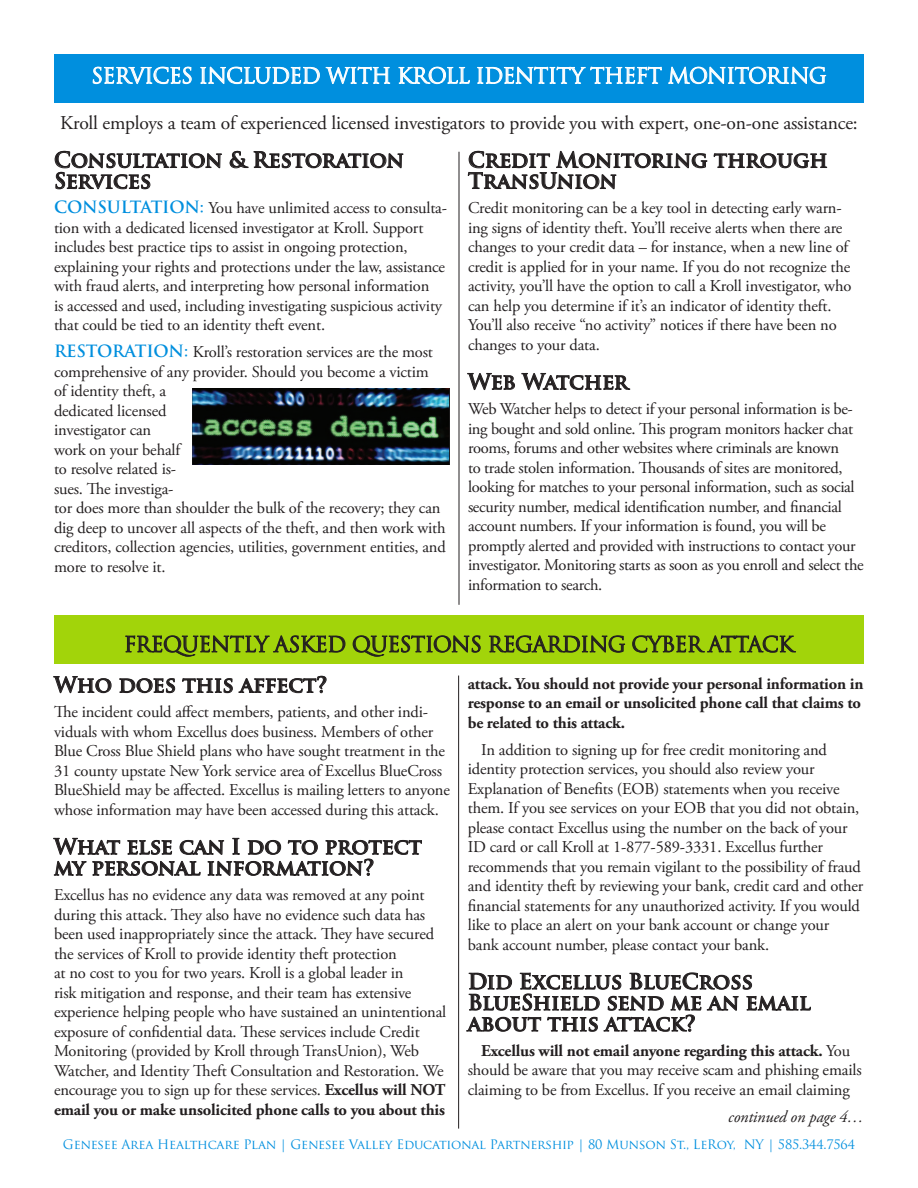
<style>
.page{position:relative;width:918px;height:1188px;background:#fff}
.page>*{position:absolute;margin:0;border:0;box-sizing:border-box;transform-origin:0 0}
.subhead_2{font:700 21px/21px "Trajan Pro";color:#231f20}
.Headline{font:21px "Trajan Pro";letter-spacing:-.03em;color:#fff}
.Headline-2{font:21px "Trajan Pro";letter-spacing:-.03em;color:#231f20}
.body_text{font:19.5px "Adobe Garamond Pro";letter-spacing:-.01em;color:#231f20}
.body_text-2{font:16.5px/19.5px "Adobe Garamond Pro";letter-spacing:-.01em;color:#231f20}
.body_text-3{font:700 16.5px/19.5px "Adobe Garamond Pro";letter-spacing:-.01em;color:#231f20}
.body_text-4{font:italic 16.5px "Adobe Garamond Pro";letter-spacing:-.01em;color:#231f20}
.t1{font:12.75px "Trajan Pro";letter-spacing:-.015em;color:#008fde}
.s1{font-family:"Trajan Pro";font-weight:700;color:#008fde}
.s2{font-weight:700}
</style>
<div class="page">
<div style="left:54px;top:54px;width:810px;height:49px;background:#008fde"></div>
<svg style="left:93px;top:67px;width:98px;height:17px"></svg>
<svg style="left:201px;top:67px;width:119px;height:17px"></svg>
<svg style="left:326px;top:67px;width:64px;height:17px"></svg>
<svg style="left:399px;top:67px;width:70px;height:17px"></svg>
<svg style="left:477px;top:67px;width:184px;height:17px"></svg>
<svg style="left:668px;top:67px;width:158px;height:18px"></svg>
<svg style="left:230px;top:151px;width:18px;height:17px"></svg>
<svg style="left:254px;top:151px;width:149px;height:18px"></svg>
<svg style="left:55px;top:150px;width:167px;height:40px"></svg>
<svg style="left:714px;top:153px;width:113px;height:16px"></svg>
<svg style="left:468px;top:150px;width:239px;height:40px"></svg>
<svg style="left:467px;top:373px;width:48px;height:18px"></svg>
<svg style="left:522px;top:373px;width:108px;height:18px"></svg>
<hr style="left:459px;top:152px;width:1px;height:453px;background:#231f20">
<svg style="left:53px;top:676px;width:58px;height:18px"></svg>
<svg style="left:119px;top:678px;width:56px;height:16px"></svg>
<svg style="left:182px;top:678px;width:51px;height:16px"></svg>
<svg style="left:239px;top:676px;width:87px;height:18px"></svg>
<svg style="left:53px;top:837px;width:369px;height:39px"></svg>
<div style="left:54px;top:616px;width:810px;height:48px;background:#a2d40a"></div>
<svg style="left:125px;top:636px;width:220px;height:20px"></svg>
<svg style="left:353px;top:636px;width:127px;height:20px"></svg>
<svg style="left:489px;top:636px;width:136px;height:16px"></svg>
<svg style="left:633px;top:636px;width:163px;height:16px"></svg>
<svg style="left:466px;top:972px;width:345px;height:60px"></svg>
<img style="left:192px;top:389px;width:258px;height:76px">
<hr style="left:458px;top:676px;width:1px;height:453px;background:#231f20">
<p class="Headline" style="left:91px;top:62px;width:737px">SERVICES INCLUDED WITH KROLL IDENTITY THEFT MONITORING</p>
<p class="body_text" style="left:60px;top:111px;width:799px">Kroll employs a team of experienced licensed investigators to provide you with expert, one-on-one assistance:</p>
<p class="subhead_2" style="left:54px;top:150px;width:352px">Consultation &amp; Restoration<br>Services</p>
<p class="body_text-2" style="left:54px;top:199px;width:395px"><span class="s1">CONSULTATION:</span> You have unlimited access to consulta&shy;tion with a dedicated licensed investigator at Kroll. Support includes best practice tips to assist in ongoing protection, explaining your rights and protections under the law, assistance with fraud alerts, and interpreting how personal information<br>is accessed and used, including investigating suspicious activity that could be tied to an identity theft event.</p>
<p class="body_text-2" style="left:54px;top:343px;width:393px"><span class="s1">RESTORATION:</span> Kroll’s restoration services are the most comprehensive of any provider. Should you become a victim<br>of identity theft, a<br>dedicated licensed<br>investigator can<br>work on your behalf<br>to resolve related is-<br>sues. The investiga-<br>tor does more than shoulder the bulk of the recovery; they can dig deep to uncover all aspects of the theft, and then work with creditors, collection agencies, utilities, government entities, and more to resolve it.</p>
<p class="subhead_2" style="left:468px;top:150px;width:361px">Credit Monitoring through<br>TransUnion</p>
<p class="body_text-2" style="left:468px;top:199px;width:385px">Credit monitoring can be a key tool in detecting early warn&shy;ing signs of identity theft. You’ll receive alerts when there are changes to your credit data – for instance, when a new line of credit is applied for in your name. If you do not recognize the activity, you’ll have the option to call a Kroll investigator, who can help you determine if it’s an indicator of identity theft.<br>You’ll also receive “no activity” notices if there have been no changes to your data.</p>
<p class="subhead_2" style="left:468px;top:371px;width:162px">Web Watcher</p>
<p class="body_text-2" style="left:468px;top:400px;width:397px">Web Watcher helps to detect if your personal information is be&shy;ing bought and sold online. This program monitors hacker chat rooms, forums and other websites where criminals are known<br>to trade stolen information. Thousands of sites are monitored, looking for matches to your personal information, such as social security number, medical identification number, and financial account numbers. If your information is found, you will be promptly alerted and provided with instructions to contact your investigator. Monitoring starts as soon as you enroll and select the information to search.</p>
<p class="Headline-2" style="left:124px;top:631px;width:672px">FREQUENTLY ASKED QUESTIONS REGARDING CYBER ATTACK</p>
<p class="body_text-3" style="left:468px;top:674px;width:397px">attack. You should not provide your personal information in response to an email or unsolicited phone call that claims to be related to this attack.</p>
<p class="body_text-2" style="left:468px;top:740px;width:397px;text-indent:14px">In addition to signing up for free credit monitoring and identity protection services, you should also review your Explanation of Benefits (EOB) statements when you receive them. If you see services on your EOB that you did not obtain, please contact Excellus using the number on the back of your ID card or call Kroll at 1-877-589-3331. Excellus further recommends that you remain vigilant to the possibility of fraud and identity theft by reviewing your bank, credit card and other financial statements for any unauthorized activity. If you would like to place an alert on your bank account or change your bank account number, please contact your bank.</p>
<p class="subhead_2" style="left:468px;top:971px;width:344px">Did Excellus BlueCross<br>BlueShield send me an email about this attack?</p>
<p class="body_text-2" style="left:468px;top:1042px;width:395px;text-indent:14px"><span class="s2">Excellus will not email anyone regarding this attack.</span> You should be aware that you may receive scam and phishing emails claiming to be from Excellus. If you receive an email claiming</p>
<p class="body_text-4" style="left:728px;top:1107px;width:137px">continued on page 4…</p>
<p class="subhead_2" style="left:54px;top:675px;width:275px">Who does this affect?</p>
<p class="body_text-2" style="left:54px;top:703px;width:397px">The incident could affect members, patients, and other indi&shy;viduals with whom Excellus does business. Members of other Blue Cross Blue Shield plans who have sought treatment in the 31 county upstate New York service area of Excellus BlueCross BlueShield may be affected. Excellus is mailing letters to anyone whose information may have been accessed during this attack.</p>
<p class="subhead_2" style="left:54px;top:836px;width:369px">What else can I do to protect my personal information?</p>
<p class="body_text-2" style="left:54px;top:886px;width:394px">Excellus has no evidence any data was removed at any point during this attack. They also have no evidence such data has been used inappropriately since the attack. They have secured the services of Kroll to provide identity theft protection<br>at no cost to you for two years. Kroll is a global leader in<br>risk mitigation and response, and their team has extensive experience helping people who have sustained an unintentional exposure of confidential data. These services include Credit Monitoring (provided by Kroll through TransUnion), Web Watcher, and Identity Theft Consultation and Restoration. We encourage you to sign up for these services. <span class="s2">Excellus will NOT email you or make unsolicited phone calls to you about this</span></p>
<p class="t1" style="left:63px;top:1136px;width:794px">Genesee Area Healthcare Plan | Genesee Valley Educational Partnership | 80 Munson St., LeRoy, NY | 585.344.7564</p>
</div>
